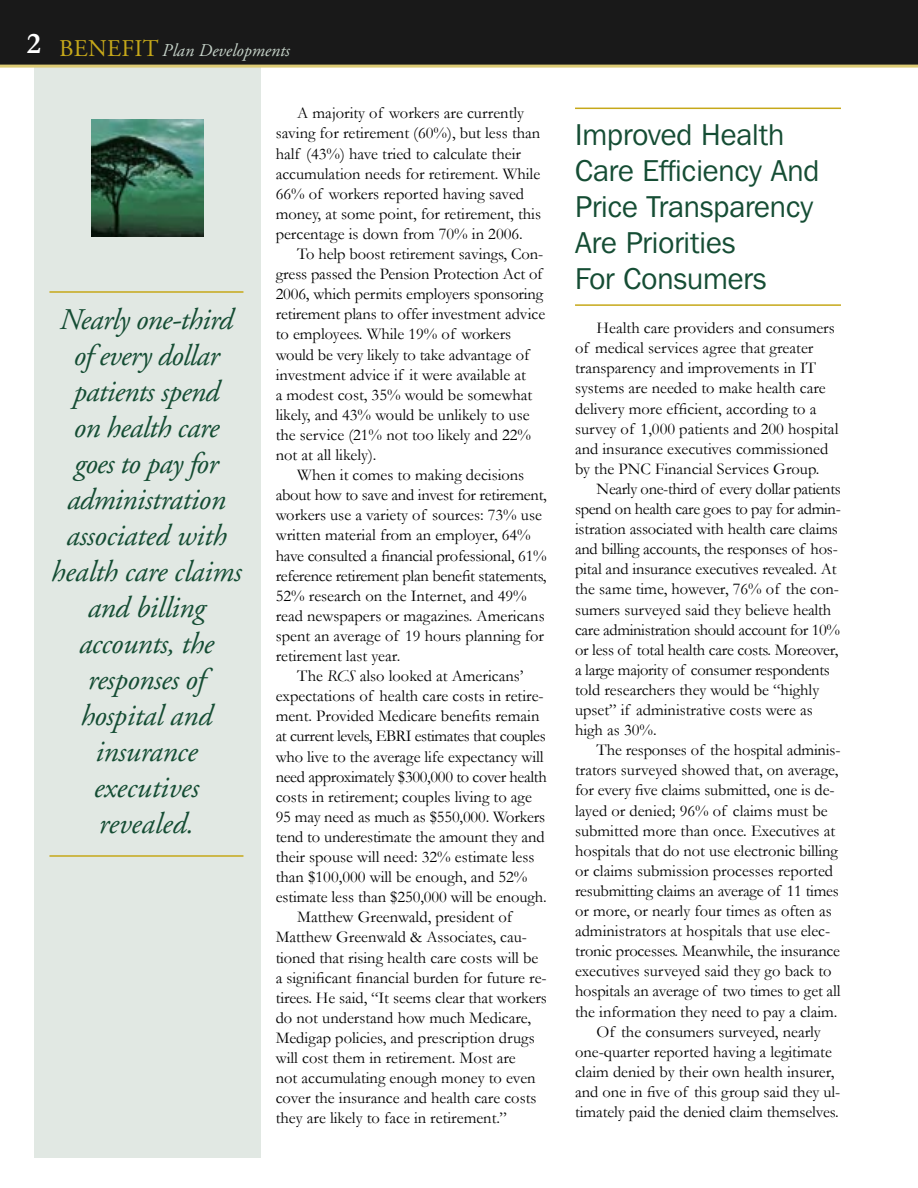
<style>
.page{position:relative;width:918px;height:1188px;background:#fff}
.page>*{position:absolute;margin:0;border:0;box-sizing:border-box;transform-origin:0 0}
.Call_Out{font:italic 30px/36px "Adobe Garamond";letter-spacing:-.015em;color:#154d34;text-align:center}
.Headline{font:30px/36px "Franklin Gothic IT Cby BT";color:#154d34}
.t1{font:700 30px "Garamond";color:#fff}
.t2{font:24px "Adobe Garamond";letter-spacing:.01em;color:#c6a819}
.t3{font:italic 18px "Adobe Garamond";color:#c5d2c8}
.Body_text{font:16.5px/20.1px "Garamond";color:#000}
.s1{font-style:italic}
</style>
<div class="page">
<div style="left:34px;top:49px;width:227px;height:1109px;background:#e1e8e3"></div>
<div style="left:0;top:0;width:918px;height:65px;background:#191919"></div>
<img style="left:92px;top:120px;width:111px;height:117px">
<hr style="left:0;top:65px;width:918px;height:3px;background:#ddcb75">
<hr style="left:49px;top:291px;width:194px;height:2px;background:#c6a819">
<hr style="left:49px;top:855px;width:194px;height:2px;background:#c6a819">
<hr style="left:575px;top:108px;width:266px;height:1px;background:#c6a819">
<hr style="left:575px;top:304px;width:266px;height:2px;background:#c6a819">
<p class="t1" style="left:27px;top:23px;width:16px">2</p>
<p class="t2" style="left:59px;top:35px;width:101px">BENEFIT</p>
<p class="t3" style="left:162px;top:40px;width:129px">Plan Developments</p>
<p class="Call_Out" style="left:51px;top:302px;width:192px">Nearly one-third of every dollar patients spend<br>on health care goes to pay for administration associated with health care claims and billing accounts, the responses of hospital and insurance executives revealed.</p>
<p class="Body_text" style="left:276px;top:103px;width:267px;text-indent:22px">A majority of workers are currently saving for retirement (60%), but less than half (43%) have tried to calculate their accumulation needs for retirement. While 66% of workers reported having saved money, at some point, for retirement, this percentage is down from 70% in 2006.</p>
<p class="Body_text" style="left:276px;top:243px;width:271px;text-indent:22px">To help boost retirement savings, Con&shy;gress passed the Pension Protection Act of 2006, which permits employers sponsoring retirement plans to offer investment advice to employees. While 19% of workers would be very likely to take advantage of investment advice if it were available at<br>a modest cost, 35% would be somewhat likely, and 43% would be unlikely to use the service (21% not too likely and 22% not at all likely).</p>
<p class="Body_text" style="left:276px;top:465px;width:273px;text-indent:22px">When it comes to making decisions about how to save and invest for retirement, workers use a variety of sources: 73% use written material from an employer, 64% have consulted a financial professional, 61% reference retirement plan benefit statements, 52% research on the Internet, and 49% read newspapers or magazines. Americans spent an average of 19 hours planning for retirement last year.</p>
<p class="Body_text" style="left:276px;top:666px;width:273px;text-indent:22px">The <span class="s1">RCS</span> also looked at Americans’ expectations of health care costs in retire&shy;ment. Provided Medicare benefits remain at current levels, EBRI estimates that couples who live to the average life expectancy will need approximately $300,000 to cover health costs in retirement; couples living to age 95 may need as much as $550,000. Workers tend to underestimate the amount they and their spouse will need: 32% estimate less than $100,000 will be enough, and 52% estimate less than $250,000 will be enough.</p>
<p class="Body_text" style="left:276px;top:907px;width:273px;text-indent:22px">Matthew Greenwald, president of Matthew Greenwald &amp; Associates, cau&shy;tioned that rising health care costs will be a significant financial burden for future re&shy;tirees. He said, “It seems clear that workers do not understand how much Medicare, Medigap policies, and prescription drugs will cost them in retirement. Most are<br>not accumulating enough money to even cover the insurance and health care costs they are likely to face in retirement.”</p>
<p class="Headline" style="left:575px;top:116px;width:246px">Improved Health<br>Care Efficiency And<br>Price Transparency<br>Are Priorities<br>For Consumers</p>
<p class="Body_text" style="left:575px;top:318px;width:265px;text-indent:22px">Health care providers and consumers of medical services agree that greater transparency and improvements in IT systems are needed to make health care delivery more efficient, according to a survey of 1,000 patients and 200 hospital and insurance executives commissioned by the PNC Financial Services Group.</p>
<p class="Body_text" style="left:575px;top:478px;width:267px;text-indent:22px">Nearly one-third of every dollar patients spend on health care goes to pay for admin&shy;istration associated with health care claims and billing accounts, the responses of hos&shy;pital and insurance executives revealed. At the same time, however, 76% of the con&shy;sumers surveyed said they believe health care administration should account for 10% or less of total health care costs. Moreover, a large majority of consumer respondents told researchers they would be “highly upset” if administrative costs were as high as 30%.</p>
<p class="Body_text" style="left:575px;top:740px;width:267px;text-indent:22px">The responses of the hospital adminis&shy;trators surveyed showed that, on average, for every five claims submitted, one is de&shy;layed or denied; 96% of claims must be submitted more than once. Executives at hospitals that do not use electronic billing or claims submission processes reported resubmitting claims an average of 11 times or more, or nearly four times as often as administrators at hospitals that use elec&shy;tronic processes. Meanwhile, the insurance executives surveyed said they go back to hospitals an average of two times to get all the information they need to pay a claim.</p>
<p class="Body_text" style="left:575px;top:1021px;width:267px;text-align:center">Of the consumers surveyed, nearly one-quarter reported having a legitimate claim denied by their own health insurer, and one in five of this group said they ul&shy;timately paid the denied claim themselves.</p>
</div>
